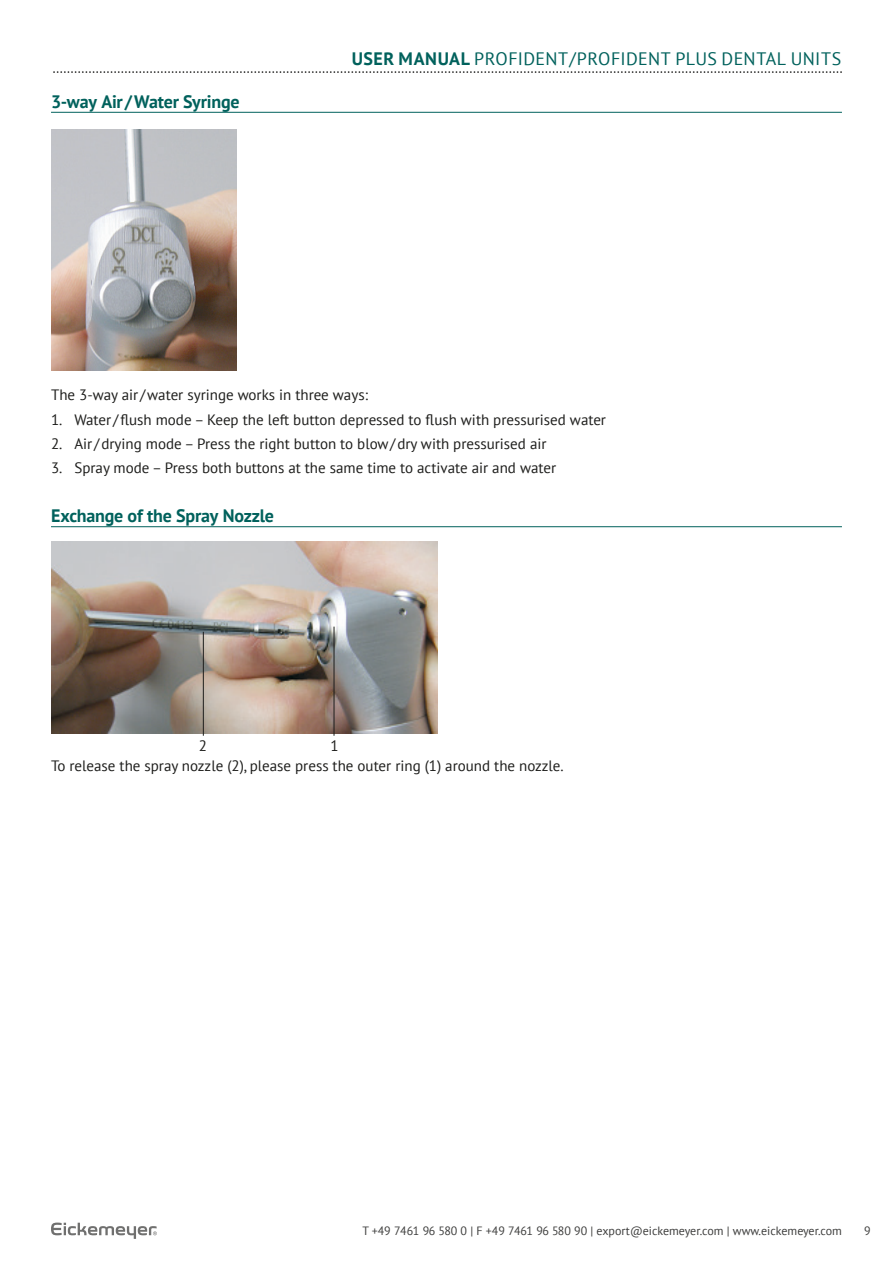
<style>
.page{position:relative;width:893px;height:1263px;background:#fff}
.page>*{position:absolute;margin:0;border:0;box-sizing:border-box;transform-origin:0 0}
.t1{font:700 18px "PT Sans";letter-spacing:-.01em;color:#00615c}
.t2{font:18px "PT Sans";letter-spacing:.025em;color:#00615c}
.t3{font:15px/19.5px "PT Sans";color:#1d1d1b}
.t4{font:12px "PT Sans";color:#3d3d3c}
.s1{font-weight:700}
</style>
<div class="page">
<svg style="left:51px;top:1222px;width:106px;height:17px"></svg>
<svg style="left:53px;top:71px;width:789px;height:2px"></svg>
<hr style="left:51px;top:112px;width:791px;height:1px;background:#00615c">
<hr style="left:51px;top:526px;width:791px;height:1px;background:#00615c">
<img style="left:51px;top:129px;width:185px;height:242px">
<img style="left:51px;top:541px;width:387px;height:192px">
<hr style="left:334px;top:627px;width:1px;height:109px;background:#1d1d1b">
<hr style="left:203px;top:632px;width:1px;height:104px;background:#1d1d1b">
<p class="t1" style="left:51px;top:89px;width:190px">3-way Air / Water Syringe</p>
<p class="t2" style="left:352px;top:47px;width:491px"><span class="s1">USER MANUAL</span> PROFIDENT / PROFIDENT PLUS DENTAL UNITS</p>
<p class="t3" style="left:51px;top:385px;width:318px">The 3-way air / water syringe works in three ways:</p>
<p class="t3" style="left:51px;top:409px;width:557px">1. Water / flush mode – Keep the left button depressed to flush with pressurised water</p>
<p class="t3" style="left:51px;top:434px;width:497px">2. Air / drying mode – Press the right button to blow / dry with pressurised air</p>
<p class="t3" style="left:51px;top:458px;width:507px">3. Spray mode – Press both buttons at the same time to activate air and water</p>
<p class="t1" style="left:51px;top:504px;width:224px">Exchange of the Spray Nozzle</p>
<p class="t3" style="left:51px;top:736px;width:514px;text-indent:279px">1<br>To release the spray nozzle (2), please press the outer ring (1) around the nozzle.</p>
<p class="t3" style="left:199px;top:736px;width:10px">2</p>
<p class="t4" style="left:362px;top:1223px;width:481px">T +49 7461 96 580 0 | F +49 7461 96 580 90 | export@eickemeyer.com | www.eickemeyer.com</p>
<p class="t4" style="left:864px;top:1223px;width:8px">9</p>
</div>
